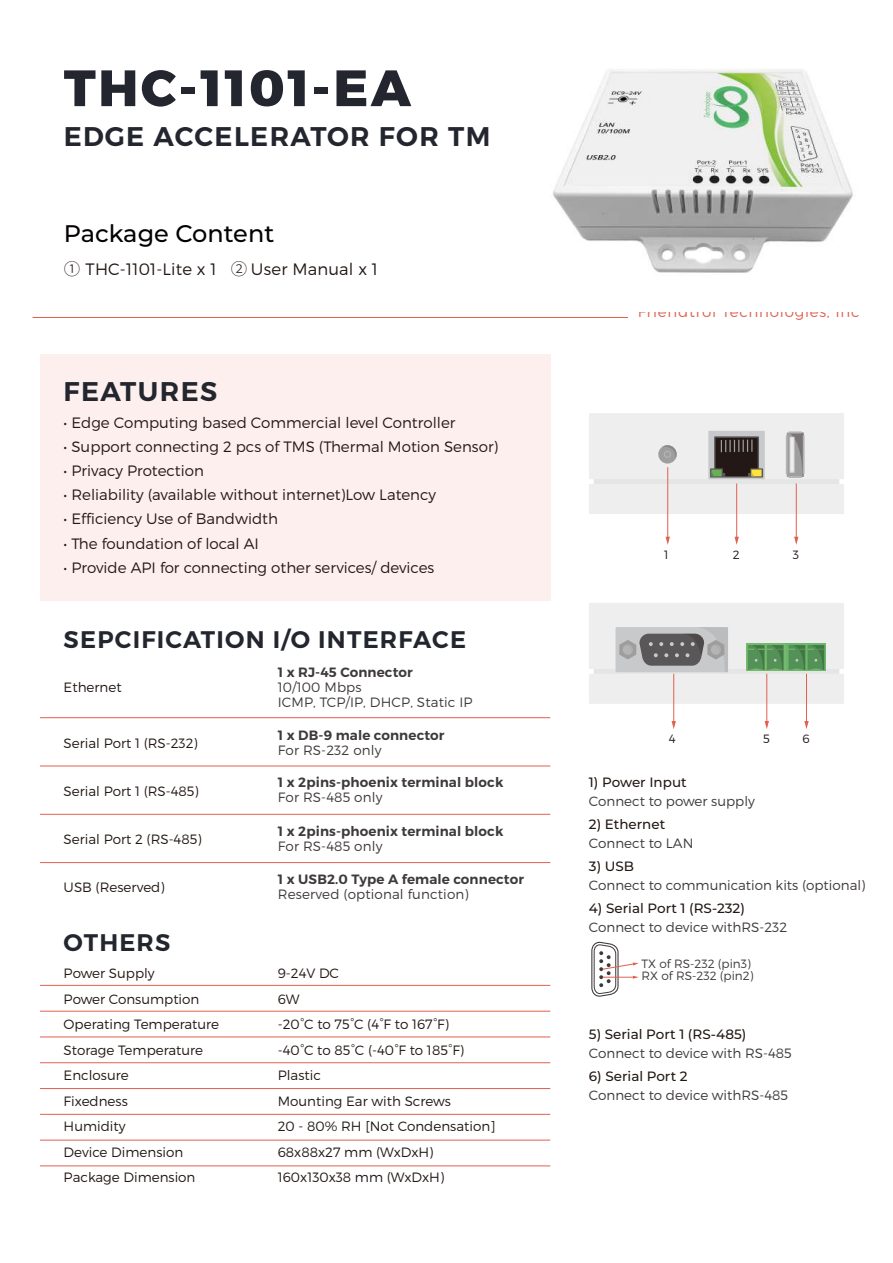
<style>
.page{position:relative;width:893px;height:1263px;background:#fff}
.page>*{position:absolute;margin:0;border:0;box-sizing:border-box;transform-origin:0 0}
.t1{font:800 51px "Montserrat";letter-spacing:.05em;color:#23262e}
.t2{font:600 27px "Montserrat";letter-spacing:.05em;color:#23262e}
.t3{font:600 24px "Montserrat";letter-spacing:.05em;color:#23262e}
.t4{font:500 24px "Montserrat";color:#040000}
.t5{font:300 16.5px "Montserrat";letter-spacing:.01em;color:#231815}
.t6{font:300 15px "Montserrat";color:#231815}
.t7{font:300 15px "Montserrat";letter-spacing:.05em;color:#e16050}
.t8{font:300 13.5px/25.5px "Montserrat";color:#231815}
.t9{font:300 13.5px/15px "Montserrat";color:#3e3a39}
.t10{font:600 13.5px "Montserrat";letter-spacing:.01em;color:#3e3a39}
.t11{font:500 13.5px "Montserrat";color:#231815}
.t12{font:300 12px/12px "Montserrat";color:#3e3a39}
.t13{font:300 12px "Montserrat";color:#231815}
.s1{font-family:"Noto Sans CJ Ktc"}
</style>
<div class="page">
<div style="left:40px;top:355px;width:510px;height:246px;background:#fcefed"></div>
<hr style="left:33px;top:317px;width:595px;height:1px;background:#e16050">
<div style="left:594px;top:654px;width:245px;height:30px;background:#e5e5e6"></div>
<div style="left:589px;top:603px;width:255px;height:66px;background:#eeeeef"></div>
<div style="left:589px;top:674px;width:255px;height:30px;background:#eeeeef"></div>
<div style="left:746px;top:644px;width:39px;height:27px;background:#6fb169"></div>
<div style="left:787px;top:644px;width:39px;height:27px;background:#5fa260"></div>
<svg style="left:748px;top:645px;width:76px;height:25px;background:#579358"></svg>
<div style="left:615px;top:627px;width:113px;height:45px;background:#c8c9ca"></div>
<svg style="left:619px;top:628px;width:109px;height:44px"></svg>
<hr style="left:673px;top:674px;width:1px;height:48px;background:#e16050">
<svg style="left:672px;top:721px;width:4px;height:8px"></svg>
<hr style="left:766px;top:674px;width:1px;height:48px;background:#e16050">
<svg style="left:765px;top:721px;width:4px;height:8px"></svg>
<hr style="left:806px;top:674px;width:1px;height:48px;background:#e16050">
<svg style="left:804px;top:721px;width:5px;height:8px"></svg>
<div style="left:594px;top:464px;width:245px;height:30px;background:#e5e5e6"></div>
<div style="left:589px;top:413px;width:255px;height:66px;background:#eeeeef"></div>
<div style="left:589px;top:484px;width:255px;height:30px;background:#eeeeef"></div>
<div style="left:708px;top:431px;width:57px;height:48px;background:#c8c9ca"></div>
<svg style="left:710px;top:436px;width:53px;height:41px;background:#4e493f"></svg>
<div style="left:787px;top:433px;width:17px;height:44px;background:#9e9e9f"></div>
<svg style="left:789px;top:431px;width:15px;height:47px"></svg>
<hr style="left:786px;top:435px;width:2px;height:39px;background:#b4b4b5">
<hr style="left:803px;top:435px;width:1px;height:39px;background:#b4b4b5">
<hr style="left:790px;top:437px;width:4px;height:36px;background:#dbdcdc">
<hr style="left:791px;top:438px;width:2px;height:33px;background:#eeeeef">
<svg style="left:658px;top:445px;width:19px;height:19px"></svg>
<svg style="left:662px;top:445px;width:15px;height:14px"></svg>
<hr style="left:667px;top:467px;width:1px;height:71px;background:#e16050">
<svg style="left:666px;top:537px;width:4px;height:8px"></svg>
<hr style="left:736px;top:483px;width:1px;height:55px;background:#e16050">
<svg style="left:734px;top:537px;width:5px;height:8px"></svg>
<hr style="left:796px;top:483px;width:1px;height:55px;background:#e16050">
<svg style="left:794px;top:537px;width:4px;height:8px"></svg>
<svg style="left:591px;top:941px;width:48px;height:56px"></svg>
<hr style="left:40px;top:717px;width:510px;height:1px;background:#e16050">
<hr style="left:40px;top:766px;width:510px;height:1px;background:#e16050">
<hr style="left:40px;top:814px;width:510px;height:1px;background:#e16050">
<hr style="left:40px;top:862px;width:510px;height:1px;background:#e16050">
<hr style="left:40px;top:985px;width:510px;height:1px;background:#e16050">
<hr style="left:40px;top:1011px;width:510px;height:1px;background:#e16050">
<hr style="left:40px;top:1036px;width:510px;height:1px;background:#e16050">
<hr style="left:40px;top:1062px;width:510px;height:1px;background:#e16050">
<hr style="left:40px;top:1088px;width:510px;height:1px;background:#e16050">
<hr style="left:40px;top:1114px;width:510px;height:1px;background:#e16050">
<hr style="left:40px;top:1140px;width:510px;height:1px;background:#e16050">
<hr style="left:40px;top:1165px;width:510px;height:1px;background:#e16050">
<img style="left:553px;top:69px;width:300px;height:204px">
<svg style="left:648px;top:96px;width:48px;height:8px"></svg>
<h1 class="t1" style="left:64px;top:56px;width:349px">THC-1101-EA</h1>
<h2 class="t2" style="left:64px;top:120px;width:447px">EDGE ACCELERATOR FOR TMS</h2>
<h3 class="t4" style="left:64px;top:217px;width:212px">Package Content</h3>
<p class="t5" style="left:64px;top:259px;width:316px"><span class="s1">①</span> THC-1101-Lite x 1 <span class="s1">②</span> User Manual x 1</p>
<h2 class="t2" style="left:64px;top:375px;width:155px">FEATURES</h2>
<p class="t6" style="left:64px;top:414px;width:393px">• Edge Computing based Commercial level Controller</p>
<p class="t6" style="left:64px;top:438px;width:436px">• Support connecting 2 pcs of TMS (Thermal Motion Sensor)</p>
<p class="t6" style="left:64px;top:462px;width:142px">• Privacy Protection</p>
<p class="t6" style="left:64px;top:486px;width:374px">• Reliability (available without internet)Low Latency</p>
<p class="t6" style="left:64px;top:510px;width:216px">• Efficiency Use of Bandwidth</p>
<p class="t6" style="left:64px;top:534px;width:197px">• The foundation of local AI</p>
<p class="t6" style="left:64px;top:558px;width:372px">• Provide API for connecting other services/ devices</p>
<h3 class="t3" style="left:64px;top:625px;width:404px">SEPCIFICATION I/O INTERFACE</h3>
<p class="t8" style="left:64px;top:675px;width:60px">Ethernet</p>
<p class="t10" style="left:278px;top:664px;width:137px">1 x RJ-45 Connector</p>
<p class="t9" style="left:278px;top:680px;width:196px">10/100 Mbps<br>ICMP, TCP/IP, DHCP, Static IP</p>
<p class="t10" style="left:278px;top:727px;width:168px">1 x DB-9 male connector</p>
<p class="t9" style="left:278px;top:743px;width:105px">For RS-232 only</p>
<p class="t10" style="left:278px;top:774px;width:227px">1 x 2pins-phoenix terminal block</p>
<p class="t9" style="left:278px;top:790px;width:106px">For RS-485 only</p>
<p class="t10" style="left:278px;top:823px;width:227px">1 x 2pins-phoenix terminal block</p>
<p class="t9" style="left:278px;top:839px;width:106px">For RS-485 only</p>
<p class="t10" style="left:278px;top:871px;width:248px">1 x USB2.0 Type A female connector</p>
<p class="t9" style="left:278px;top:887px;width:192px">Reserved (optional function)</p>
<p class="t8" style="left:64px;top:730px;width:136px">Serial Port 1 (RS-232)</p>
<p class="t8" style="left:64px;top:778px;width:137px">Serial Port 1 (RS-485)</p>
<p class="t8" style="left:64px;top:826px;width:139px">Serial Port 2 (RS-485)</p>
<p class="t8" style="left:64px;top:874px;width:103px">USB (Reserved)</p>
<h3 class="t3" style="left:64px;top:927px;width:108px">OTHERS</h3>
<p class="t8" style="left:64px;top:960px;width:157px">Power Supply<br>Power Consumption<br>Operating Temperature<br>Storage Temperature<br>Enclosure<br>Fixedness<br>Humidity<br>Device Dimension<br>Package Dimension</p>
<p class="t8" style="left:278px;top:960px;width:219px">9-24V DC<br>6W<br>-20°C to 75°C (4°F to 167°F)<br>-40°C to 85°C (-40°F to 185°F)<br>Plastic<br>Mounting Ear with Screws<br>20 - 80% RH [Not Condensation]<br>68x88x27 mm (WxDxH)<br>160x130x38 mm (WxDxH)</p>
<p class="t7" style="left:638px;top:303px;width:223px">Friendtrol Technologies, Inc</p>
<p class="t13" style="left:664px;top:548px;width:6px">1</p>
<p class="t13" style="left:733px;top:548px;width:8px">2</p>
<p class="t13" style="left:793px;top:548px;width:8px">3</p>
<p class="t13" style="left:669px;top:732px;width:8px">4</p>
<p class="t13" style="left:763px;top:732px;width:8px">5</p>
<p class="t13" style="left:803px;top:732px;width:9px">6</p>
<p class="t11" style="left:589px;top:773px;width:99px">1) Power Input</p>
<p class="t11" style="left:589px;top:815px;width:78px">2) Ethernet</p>
<p class="t11" style="left:589px;top:857px;width:47px">3) USB</p>
<p class="t11" style="left:589px;top:899px;width:157px">4) Serial Port 1 (RS-232)</p>
<p class="t9" style="left:589px;top:793px;width:167px">Connect to power supply</p>
<p class="t9" style="left:589px;top:835px;width:106px">Connect to LAN</p>
<p class="t9" style="left:589px;top:877px;width:278px">Connect to communication kits (optional)</p>
<p class="t9" style="left:589px;top:919px;width:200px">Connect to device withRS-232</p>
<p class="t12" style="left:641px;top:958px;width:114px">TX of RS-232 (pin3)<br>RX of RS-232 (pin2)</p>
<p class="t11" style="left:589px;top:1025px;width:159px">5) Serial Port 1 (RS-485)</p>
<p class="t11" style="left:589px;top:1067px;width:100px">6) Serial Port 2</p>
<p class="t9" style="left:589px;top:1045px;width:204px">Connect to device with RS-485</p>
<p class="t9" style="left:589px;top:1087px;width:201px">Connect to device withRS-485</p>
</div>
